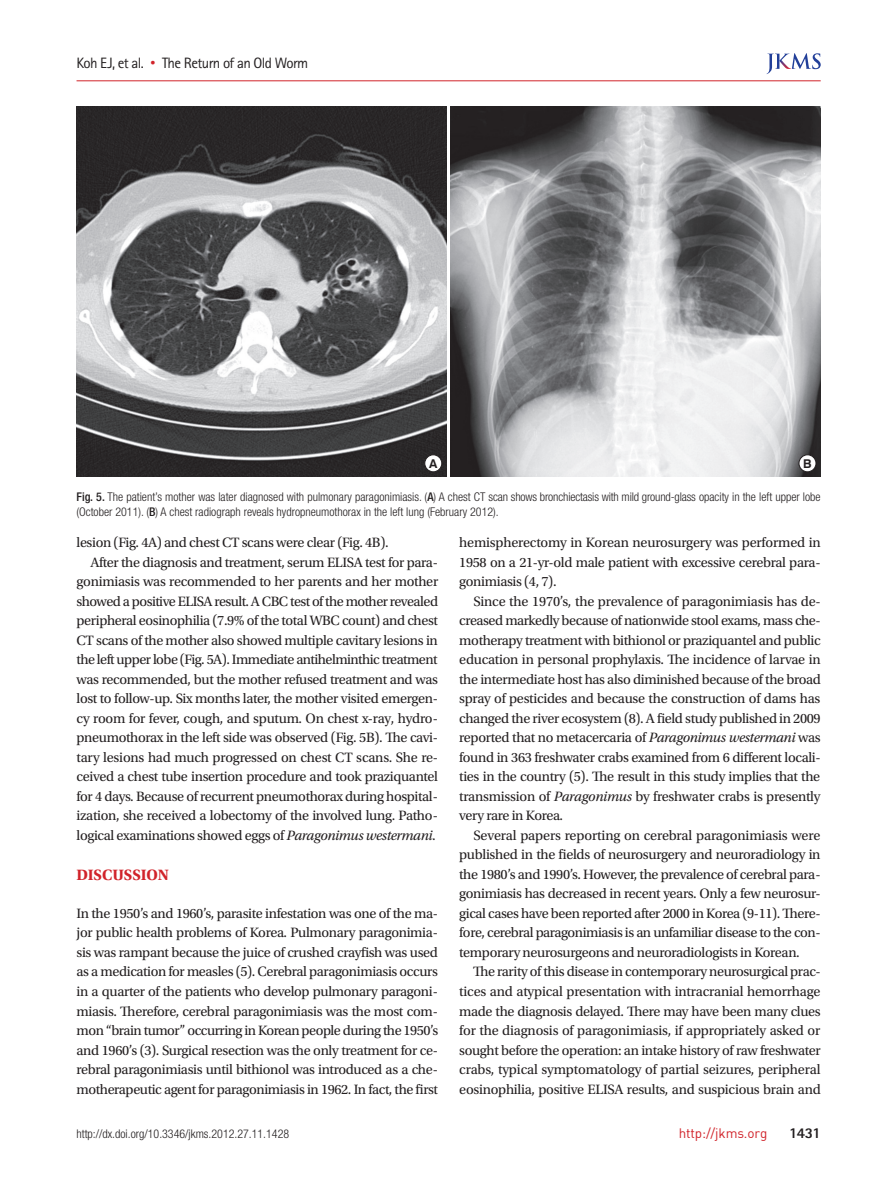
<style>
.page{position:relative;width:893px;height:1191px;background:#fff}
.page>*{position:absolute;margin:0;border:0;box-sizing:border-box;transform-origin:0 0}
.본문-대제목{font:700 15.75px "Utopia Std";letter-spacing:-.01em;color:#d1232a}
.t1{font:15px "Rotis Sans Serif Std";letter-spacing:-.04em;color:#231f20}
.t2{font:800 15px "Rotis Sans Serif Std";color:#231f20}
.본문{font:14.25px/19.5px "Utopia Std";letter-spacing:-.025em;color:#231f20;text-align:justify}
.t3{font:13.5px "Dinreg";letter-spacing:-.01em;color:#d1232a}
.t4{font:700 12.15px "Swiss 721 BT";color:#231f20}
.표_그림_캡션{font:300 condensed 12px/14.4px "Helvetica Neue LT Std";color:#231f20}
.s1{font-family:"Dotum";color:#d1232a}
.s2{font-weight:500}
.s3{font-style:italic}
</style>
<div class="page">
<hr style="left:77px;top:80px;width:744px;height:1px;background:#d1232a">
<svg style="left:766px;top:53px;width:55px;height:21px"></svg>
<img style="left:77px;top:106px;width:369px;height:370px">
<img style="left:451px;top:106px;width:370px;height:370px">
<div style="left:425px;top:455px;width:17px;height:17px;background:#fff;border-radius:50%"></div>
<div style="left:425px;top:454px;width:17px;height:18px;border:1px solid #231f20;border-radius:50%"></div>
<div style="left:799px;top:455px;width:17px;height:17px;background:#fff;border-radius:50%"></div>
<div style="left:799px;top:454px;width:17px;height:18px;border:1px solid #231f20;border-radius:50%"></div>
<p class="t1" style="left:77px;top:54px;width:233px">Koh EJ, et al. <span class="s1">•</span> The Return of an Old Worm</p>
<p class="t4" style="left:429px;top:456px;width:10px">A</p>
<p class="t4" style="left:803px;top:456px;width:10px">B</p>
<p class="표_그림_캡션" style="left:77px;top:490px;width:746px"><span class="s2">Fig. 5.</span> The patient’s mother was later diagnosed with pulmonary paragonimiasis. (<span class="s2">A</span>) A chest CT scan shows bronchiectasis with mild ground-glass opacity in the left upper lobe (October 2011). (<span class="s2">B</span>) A chest radiograph reveals hydropneumothorax in the left lung (February 2012).</p>
<p class="본문" style="left:77px;top:533px;width:314px">lesion (Fig. 4A) and chest CT scans were clear (Fig. 4B).</p>
<p class="본문" style="left:77px;top:553px;width:363px;text-indent:14px">After the diagnosis and treatment, serum ELISA test for para&shy;gonimiasis was recommended to her parents and her mother showed a positive ELISA result. A CBC test of the mother revealed peripheral eosinophilia (7.9% of the total WBC count) and chest CT scans of the mother also showed multiple cavitary lesions in the left upper lobe (Fig. 5A). Immediate antihelminthic treatment was recommended, but the mother refused treatment and was lost to follow-up. Six months later, the mother visited emergen&shy;cy room for fever, cough, and sputum. On chest x-ray, hydro&shy;pneumothorax in the left side was observed (Fig. 5B). The cavi&shy;tary lesions had much progressed on chest CT scans. She re&shy;ceived a chest tube insertion procedure and took praziquantel for 4 days. Because of recurrent pneumothorax during hospital&shy;ization, she received a lobectomy of the involved lung. Patho&shy;logical examinations showed eggs of <span class="s3">Paragonimus westermani</span>.</p>
<p class="본문-대제목" style="left:77px;top:865px;width:94px">DISCUSSION</p>
<p class="본문" style="left:77px;top:904px;width:363px">In the 1950’s and 1960’s, parasite infestation was one of the ma&shy;jor public health problems of Korea. Pulmonary paragonimia&shy;sis was rampant because the juice of crushed crayfish was used as a medication for measles (5). Cerebral paragonimiasis occurs in a quarter of the patients who develop pulmonary paragoni&shy;miasis. Therefore, cerebral paragonimiasis was the most com&shy;mon “brain tumor” occurring in Korean people during the 1950’s and 1960’s (3). Surgical resection was the only treatment for ce&shy;rebral paragonimiasis until bithionol was introduced as a che&shy;motherapeutic agent for paragonimiasis in 1962. In fact, the first</p>
<p class="본문" style="left:459px;top:533px;width:363px">hemispherectomy in Korean neurosurgery was performed in 1958 on a 21-yr-old male patient with excessive cerebral para&shy;gonimiasis (4, 7).</p>
<p class="본문" style="left:459px;top:592px;width:363px;text-indent:14px">Since the 1970’s, the prevalence of paragonimiasis has de&shy;creased markedly because of nationwide stool exams, mass che&shy;motherapy treatment with bithionol or praziquantel and public education in personal prophylaxis. The incidence of larvae in the intermediate host has also diminished because of the broad spray of pesticides and because the construction of dams has changed the river ecosystem (8). A field study published in 2009 reported that no metacercaria of <span class="s3">Paragonimus westermani</span> was found in 363 freshwater crabs examined from 6 different locali&shy;ties in the country (5). The result in this study implies that the transmission of <span class="s3">Paragonimus</span> by freshwater crabs is presently very rare in Korea.</p>
<p class="본문" style="left:459px;top:826px;width:363px;text-indent:14px">Several papers reporting on cerebral paragonimiasis were published in the fields of neurosurgery and neuroradiology in the 1980’s and 1990’s. However, the prevalence of cerebral para&shy;gonimiasis has decreased in recent years. Only a few neurosur&shy;gical cases have been reported after 2000 in Korea (9-11). There&shy;fore, cerebral paragonimiasis is an unfamiliar disease to the con&shy;temporary neurosurgeons and neuroradiologists in Korean.</p>
<p class="본문" style="left:459px;top:962px;width:363px;text-indent:14px">The rarity of this disease in contemporary neurosurgical prac&shy;tices and atypical presentation with intracranial hemorrhage made the diagnosis delayed. There may have been many clues for the diagnosis of paragonimiasis, if appropriately asked or sought before the operation: an intake history of raw freshwater crabs, typical symptomatology of partial seizures, peripheral eosinophilia, positive ELISA results, and suspicious brain and</p>
<p class="표_그림_캡션" style="left:77px;top:1126px;width:214px">http://dx.doi.org/10.3346/jkms.2012.27.11.1428</p>
<p class="t3" style="left:679px;top:1124px;width:90px">http://jkms.org</p>
<p class="t2" style="left:789px;top:1123px;width:33px">1431</p>
</div>
